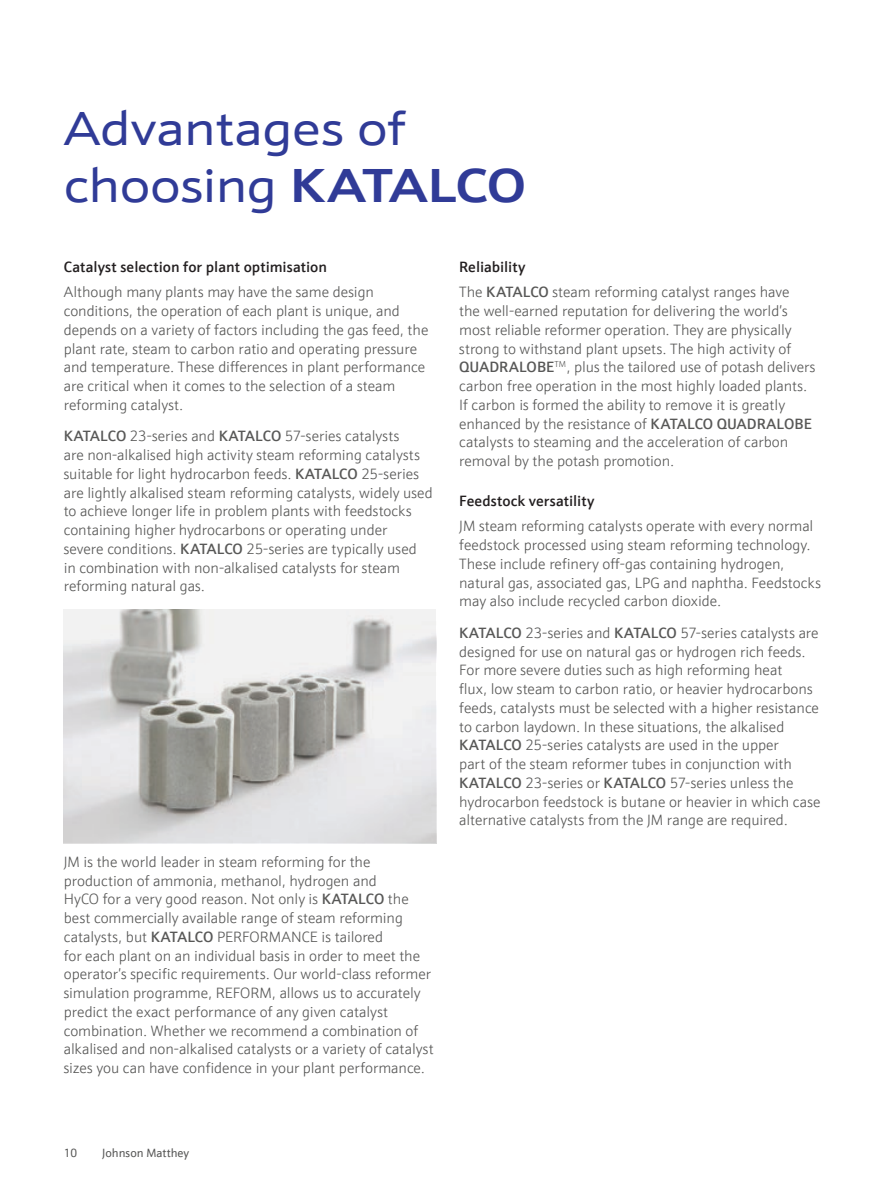
<style>
.page{position:relative;width:893px;height:1191px;background:#fff}
.page>*{position:absolute;margin:0;border:0;box-sizing:border-box;transform-origin:0 0}
.t1{font:48px/57.6px "JM Sans Extended";letter-spacing:-.02em;color:#303b97}
.t2{font:300 15px/18.8px "JM Sans";letter-spacing:-.005em;color:#585857}
.t3{font:500 15px "JM Sans";color:#231f20}
.t4{font:12px "JM Sans";color:#585857}
.s1{font-weight:700}
.s2{font-weight:500}
</style>
<div class="page">
<img style="left:64px;top:609px;width:372px;height:234px">
<p class="t1" style="left:64px;top:100px;width:464px">Advantages of choosing <span class="s1">KATALCO</span></p>
<p class="t3" style="left:64px;top:257px;width:265px">Catalyst selection for plant optimisation</p>
<p class="t2" style="left:64px;top:283px;width:366px">Although many plants may have the same design conditions, the operation of each plant is unique, and depends on a variety of factors including the gas feed, the plant rate, steam to carbon ratio and operating pressure and temperature. These differences in plant performance are critical when it comes to the selection of a steam reforming catalyst.</p>
<p class="t2" style="left:64px;top:427px;width:371px"><span class="s2">KATALCO</span> 23-series and <span class="s2">KATALCO</span> 57-series catalysts<br>are non-alkalised high activity steam reforming catalysts suitable for light hydrocarbon feeds. <span class="s2">KATALCO</span> 25-series are lightly alkalised steam reforming catalysts, widely used to achieve longer life in problem plants with feedstocks containing higher hydrocarbons or operating under<br>severe conditions. <span class="s2">KATALCO</span> 25-series are typically used<br>in combination with non-alkalised catalysts for steam reforming natural gas.</p>
<p class="t2" style="left:64px;top:852px;width:371px">JM is the world leader in steam reforming for the production of ammonia, methanol, hydrogen and<br>HyCO for a very good reason. Not only is <span class="s2">KATALCO</span> the best commercially available range of steam reforming catalysts, but <span class="s2">KATALCO</span> PERFORMANCE is tailored<br>for each plant on an individual basis in order to meet the operator’s specific requirements. Our world-class reformer simulation programme, REFORM, allows us to accurately predict the exact performance of any given catalyst combination. Whether we recommend a combination of alkalised and non-alkalised catalysts or a variety of catalyst sizes you can have confidence in your plant performance.</p>
<p class="t3" style="left:459px;top:257px;width:68px">Reliability</p>
<p class="t2" style="left:459px;top:283px;width:358px">The <span class="s2">KATALCO</span> steam reforming catalyst ranges have<br>the well-earned reputation for delivering the world’s most reliable reformer operation. They are physically strong to withstand plant upsets. The high activity of <span class="s2">QUADRALOBE</span><sup>TM</sup>, plus the tailored use of potash delivers carbon free operation in the most highly loaded plants.<br>If carbon is formed the ability to remove it is greatly enhanced by the resistance of <span class="s2">KATALCO QUADRALOBE </span>catalysts to steaming and the acceleration of carbon removal by the potash promotion.</p>
<p class="t3" style="left:459px;top:491px;width:137px">Feedstock versatility</p>
<p class="t2" style="left:459px;top:516px;width:363px">JM steam reforming catalysts operate with every normal feedstock processed using steam reforming technology.<br>These include refinery off-gas containing hydrogen, natural gas, associated gas, LPG and naphtha. Feedstocks may also include recycled carbon dioxide.</p>
<p class="t2" style="left:459px;top:623px;width:363px"><span class="s2">KATALCO</span> 23-series and <span class="s2">KATALCO</span> 57-series catalysts are designed for use on natural gas or hydrogen rich feeds.<br>For more severe duties such as high reforming heat<br>flux, low steam to carbon ratio, or heavier hydrocarbons feeds, catalysts must be selected with a higher resistance to carbon laydown. In these situations, the alkalised <span class="s2">KATALCO</span> 25-series catalysts are used in the upper<br>part of the steam reformer tubes in conjunction with <span class="s2">KATALCO</span> 23-series or <span class="s2">KATALCO</span> 57-series unless the hydrocarbon feedstock is butane or heavier in which case alternative catalysts from the JM range are required.</p>
<p class="t4" style="left:64px;top:1145px;width:15px">10</p>
<p class="t4" style="left:102px;top:1145px;width:89px">Johnson Matthey</p>
</div>
